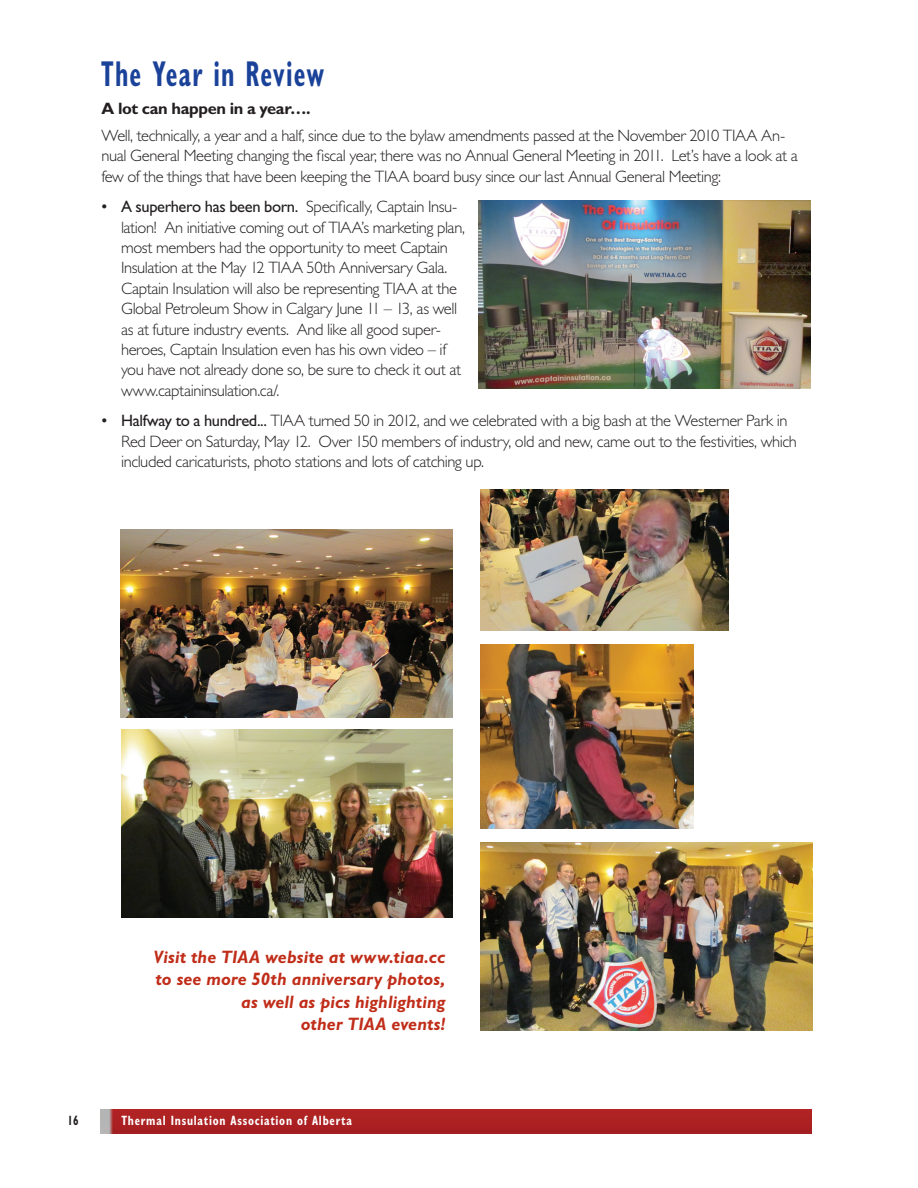
<style>
.page{position:relative;width:918px;height:1188px;background:#fff}
.page>*{position:absolute;margin:0;border:0;box-sizing:border-box;transform-origin:0 0}
.t1{font:700 condensed 36px "Gill Sans Std";letter-spacing:.045em;color:#1b4299;scale:.7 1}
.t2{font:italic 700 18px/22.5px "Gill Sans Std";letter-spacing:.005em;color:#c02d19;text-align:right}
.t3{font:300 16.5px/20.4px "Gill Sans Std";letter-spacing:-.025em;color:#231f20}
.t4{font:700 16.5px "Gill Sans Std";letter-spacing:-.02em;color:#231f20}
.t5{font:700 condensed 13.5px "Gill Sans Std";letter-spacing:.065em;color:#fff;scale:.85 1}
.t6{font:700 13.5px "Gill Sans Std";color:#231f20;scale:.75 1}
.s1{font-weight:400}
</style>
<div class="page">
<img style="left:100px;top:1109px;width:711px;height:25px">
<img style="left:479px;top:201px;width:331px;height:187px">
<img style="left:481px;top:842px;width:331px;height:188px">
<img style="left:121px;top:529px;width:331px;height:188px">
<img style="left:480px;top:644px;width:214px;height:185px">
<img style="left:480px;top:489px;width:249px;height:141px">
<img style="left:122px;top:730px;width:331px;height:188px">
<h1 class="t1" style="left:101px;top:53px;width:320px">The Year in Review</h1>
<p class="t4" style="left:102px;top:99px;width:211px">A lot can happen in a year….</p>
<p class="t3" style="left:102px;top:125px;width:698px">Well, technically, a year and a half, since due to the bylaw amendments passed at the November 2010 TIAA An&shy;nual General Meeting changing the fiscal year, there was no Annual General Meeting in 2011. Let’s have a look at a few of the things that have been keeping the TIAA board busy since our last Annual General Meeting:</p>
<p class="t3" style="left:121px;top:197px;width:346px;text-indent:-20px"><span class="s1">• A superhero has been born.</span> Specifically, Captain Insu&shy;lation! An initiative coming out of TIAA’s marketing plan, most members had the opportunity to meet Captain Insulation at the May 12 TIAA 50th Anniversary Gala.<br>Captain Insulation will also be representing TIAA at the Global Petroleum Show in Calgary June 11 – 13, as well as at future industry events. And like all good super&shy;heroes, Captain Insulation even has his own video – if you have not already done so, be sure to check it out at www.captaininsulation.ca/.</p>
<p class="t3" style="left:121px;top:411px;width:678px;text-indent:-20px"><span class="s1">• Halfway to a hundred...</span> TIAA turned 50 in 2012, and we celebrated with a big bash at the Westerner Park in<br>Red Deer on Saturday, May 12. Over 150 members of industry, old and new, came out to the festivities, which included caricaturists, photo stations and lots of catching up.</p>
<p class="t2" style="left:154px;top:946px;width:294px">Visit the TIAA website at www.tiaa.cc to see more 50th anniversary photos, as well as pics highlighting<br>other TIAA events!</p>
<p class="t6" style="left:68px;top:1113px;width:17px">16</p>
<p class="t5" style="left:122px;top:1113px;width:273px">Thermal Insulation Association of Alberta</p>
</div>
